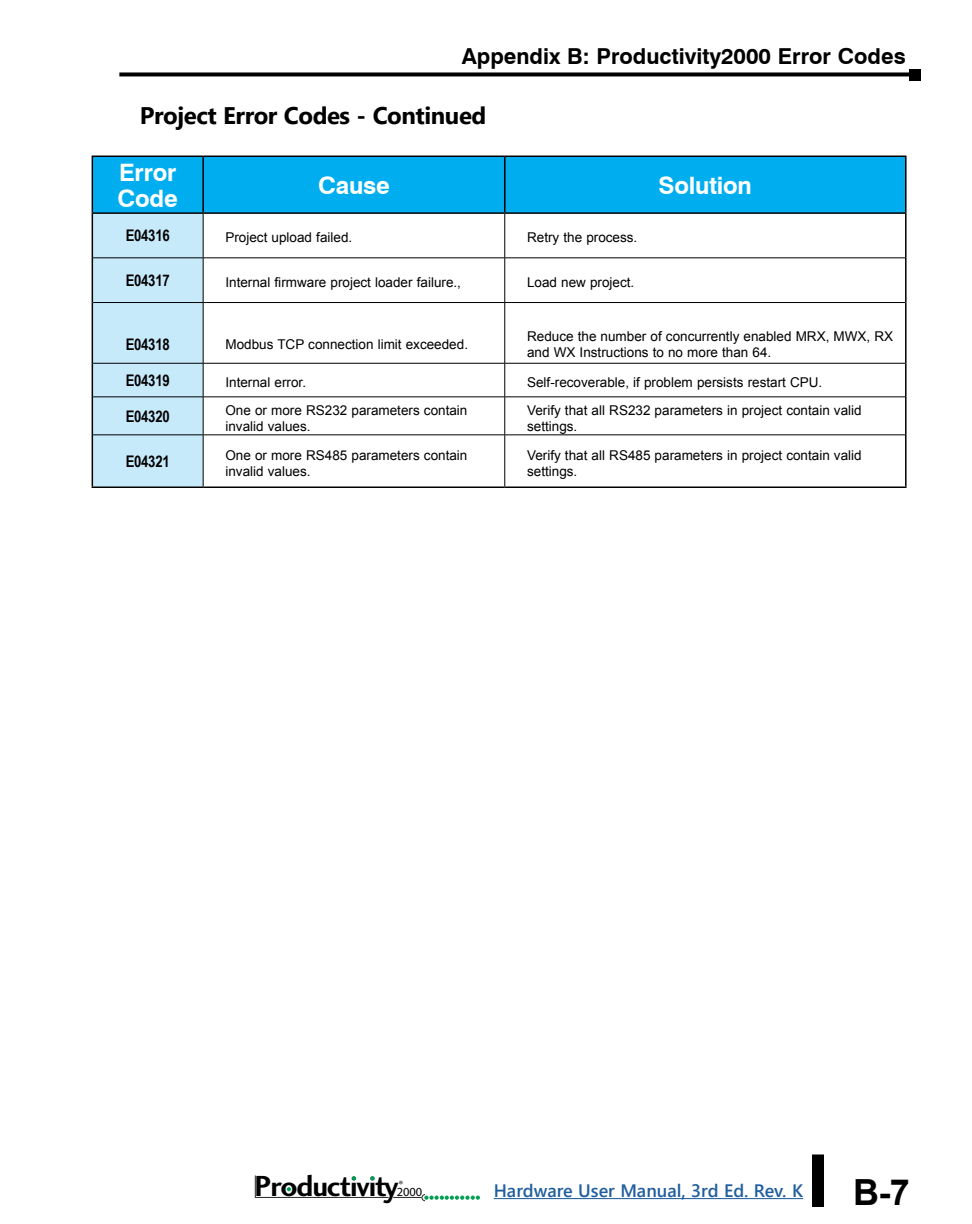
<style>
.page{position:relative;width:972px;height:1224px;background:#fff}
.page>*{position:absolute;margin:0;border:0;box-sizing:border-box;transform-origin:0 0}
.t1{font:700 36px "Arial";color:#000}
.t2{font:700 30px "Charlotte Sans Std";letter-spacing:-.035em;color:#000}
.t3{font:700 24px "Segoe UI";letter-spacing:-.02em;color:#000}
.t4{font:700 24px/26px "Swiss 721 BT";letter-spacing:-.01em;color:#fff}
.t5{font:700 22px "Swiss 721 BT";color:#000}
.t6{font:600 18px "Segoe UI";color:#215e9e}
.t7{font:700 16px "Arial Narrow";letter-spacing:-.02em;color:#000}
.t8{font:13.6px/16.2px "Arial";color:#000}
.t9{font:12.4px "Myriad Pro";color:#000}
</style>
<div class="page">
<svg style="left:119px;top:72px;width:790px;height:4px;background:#1e1e1e"></svg>
<div style="left:909px;top:69px;width:12px;height:11px;background:#000"></div>
<div style="left:812px;top:1154px;width:12px;height:53px;background:#000"></div>
<hr style="left:494px;top:1198px;width:309px;height:1px;background:#215e9e">
<hr style="left:255px;top:1197px;width:133px;height:1px;background:#282525">
<svg style="left:255px;top:1176px;width:1px;height:21px"></svg>
<svg style="left:393px;top:1194px;width:87px;height:7px"></svg>
<svg style="left:399px;top:1181px;width:4px;height:3px"></svg>
<svg style="left:352px;top:1176px;width:4px;height:4px"></svg>
<svg style="left:370px;top:1176px;width:4px;height:4px"></svg>
<svg style="left:287px;top:1187px;width:4px;height:4px"></svg>
<svg style="left:93px;top:157px;width:812px;height:329px;background:#4ec5f2"></svg>
<svg style="left:204px;top:214px;width:701px;height:272px"></svg>
<hr style="left:504px;top:214px;width:1px;height:44px;background:#000">
<hr style="left:203px;top:257px;width:302px;height:1px;background:#000">
<hr style="left:505px;top:257px;width:400px;height:1px;background:#000">
<hr style="left:504px;top:258px;width:1px;height:44px;background:#000">
<hr style="left:203px;top:302px;width:302px;height:1px;background:#000">
<hr style="left:505px;top:302px;width:400px;height:1px;background:#000">
<hr style="left:504px;top:303px;width:1px;height:60px;background:#000">
<hr style="left:203px;top:363px;width:302px;height:1px;background:#000">
<hr style="left:505px;top:363px;width:400px;height:1px;background:#000">
<hr style="left:504px;top:364px;width:1px;height:33px;background:#000">
<hr style="left:203px;top:397px;width:302px;height:1px;background:#000">
<hr style="left:505px;top:397px;width:400px;height:1px;background:#000">
<hr style="left:504px;top:397px;width:1px;height:38px;background:#000">
<hr style="left:203px;top:435px;width:302px;height:1px;background:#000">
<hr style="left:505px;top:435px;width:400px;height:1px;background:#000">
<hr style="left:504px;top:435px;width:1px;height:51px;background:#000">
<hr style="left:504px;top:157px;width:2px;height:55px;background:#000">
<hr style="left:93px;top:257px;width:110px;height:1px;background:#000">
<hr style="left:93px;top:302px;width:110px;height:1px;background:#000">
<hr style="left:93px;top:363px;width:110px;height:1px;background:#000">
<hr style="left:93px;top:397px;width:110px;height:1px;background:#000">
<hr style="left:93px;top:435px;width:110px;height:1px;background:#000">
<hr style="left:202px;top:157px;width:2px;height:55px;background:#000">
<hr style="left:203px;top:214px;width:1px;height:44px;background:#000">
<hr style="left:203px;top:258px;width:1px;height:44px;background:#000">
<hr style="left:203px;top:303px;width:1px;height:60px;background:#000">
<hr style="left:203px;top:364px;width:1px;height:33px;background:#000">
<hr style="left:203px;top:397px;width:1px;height:38px;background:#000">
<hr style="left:203px;top:435px;width:1px;height:51px;background:#000">
<hr style="left:92px;top:214px;width:1px;height:44px;background:#000">
<hr style="left:905px;top:214px;width:2px;height:44px;background:#000">
<hr style="left:92px;top:258px;width:1px;height:45px;background:#000">
<hr style="left:905px;top:258px;width:2px;height:45px;background:#000">
<hr style="left:92px;top:303px;width:1px;height:60px;background:#000">
<hr style="left:905px;top:303px;width:2px;height:60px;background:#000">
<hr style="left:92px;top:363px;width:1px;height:34px;background:#000">
<hr style="left:905px;top:363px;width:2px;height:34px;background:#000">
<hr style="left:92px;top:397px;width:1px;height:38px;background:#000">
<hr style="left:905px;top:397px;width:2px;height:38px;background:#000">
<hr style="left:92px;top:435px;width:1px;height:51px;background:#000">
<hr style="left:905px;top:435px;width:2px;height:51px;background:#000">
<hr style="left:92px;top:486px;width:111px;height:2px;background:#000">
<hr style="left:203px;top:486px;width:302px;height:2px;background:#000">
<hr style="left:505px;top:486px;width:402px;height:2px;background:#000">
<hr style="left:92px;top:156px;width:111px;height:1px;background:#000">
<hr style="left:92px;top:157px;width:1px;height:55px;background:#000">
<hr style="left:203px;top:156px;width:302px;height:1px;background:#000">
<hr style="left:505px;top:156px;width:402px;height:1px;background:#000">
<hr style="left:905px;top:157px;width:2px;height:55px;background:#000">
<hr style="left:92px;top:212px;width:111px;height:2px;background:#000">
<hr style="left:203px;top:212px;width:302px;height:2px;background:#000">
<hr style="left:505px;top:212px;width:402px;height:2px;background:#000">
<h3 class="t5" style="left:462px;top:43px;width:445px">Appendix B: Productivity2000 Error Codes</h3>
<h3 class="t3" style="left:140px;top:93px;width:348px">Project Error Codes - Continued</h3>
<h3 class="t4" style="left:118px;top:159px;width:62px">Error<br>Code</h3>
<h3 class="t4" style="left:318px;top:172px;width:73px">Cause</h3>
<h3 class="t4" style="left:659px;top:172px;width:95px">Solution</h3>
<p class="t7" style="left:126px;top:224px;width:45px">E04316</p>
<p class="t8" style="left:225px;top:230px;width:128px">Project upload failed.</p>
<p class="t8" style="left:527px;top:230px;width:112px">Retry the process.</p>
<p class="t7" style="left:126px;top:268px;width:45px">E04317</p>
<p class="t8" style="left:225px;top:274px;width:237px">Internal firmware project loader failure.,</p>
<p class="t8" style="left:527px;top:274px;width:109px">Load new project.</p>
<p class="t7" style="left:126px;top:332px;width:45px">E04318</p>
<p class="t8" style="left:225px;top:336px;width:244px">Modbus TCP connection limit exceeded.</p>
<p class="t8" style="left:527px;top:328px;width:368px">Reduce the number of concurrently enabled MRX, MWX, RX and WX Instructions to no more than 64.</p>
<p class="t7" style="left:126px;top:368px;width:45px">E04319</p>
<p class="t8" style="left:225px;top:374px;width:82px">Internal error.</p>
<p class="t8" style="left:527px;top:374px;width:297px">Self-recoverable, if problem persists restart CPU.</p>
<p class="t7" style="left:126px;top:404px;width:45px">E04320</p>
<p class="t8" style="left:225px;top:402px;width:243px">One or more RS232 parameters contain invalid values.</p>
<p class="t8" style="left:527px;top:402px;width:336px">Verify that all RS232 parameters in project contain valid settings.</p>
<p class="t7" style="left:126px;top:449px;width:45px">E04321</p>
<p class="t8" style="left:225px;top:447px;width:243px">One or more RS485 parameters contain invalid values.</p>
<p class="t8" style="left:527px;top:447px;width:336px">Verify that all RS485 parameters in project contain valid settings.</p>
<h2 class="t2" style="left:255px;top:1169px;width:145px">Productivity</h2>
<p class="t9" style="left:397px;top:1185px;width:27px">2000</p>
<h3 class="t6" style="left:494px;top:1174px;width:311px">Hardware User Manual, 3rd Ed. Rev. K</h3>
<h1 class="t1" style="left:853px;top:1169px;width:58px">B-7</h1>
</div>
